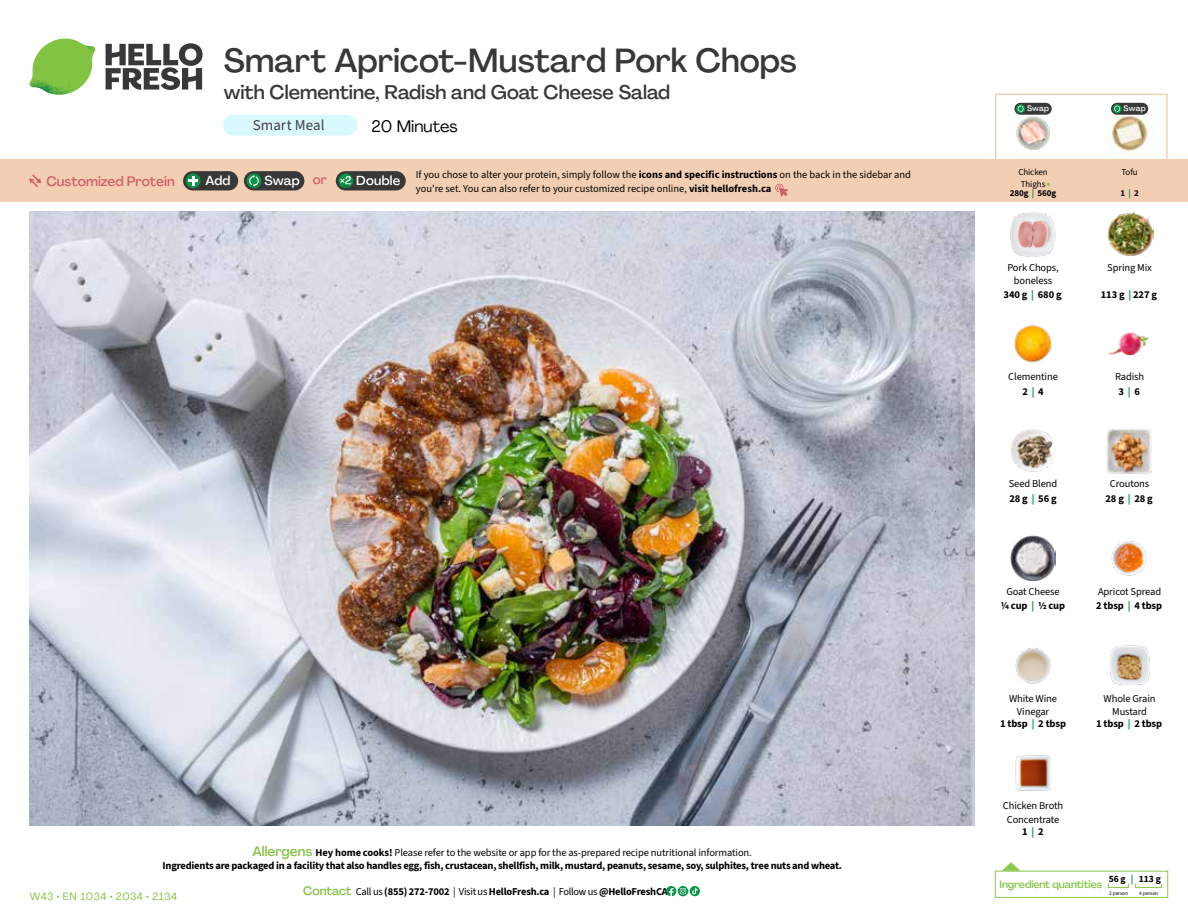
<style>
.page{position:relative;width:1188px;height:918px;background:#fff}
.page>*{position:absolute;margin:0;border:0;box-sizing:border-box;transform-origin:0 0}
.t1{font:500 33px "Agrandir";color:#383839}
.t2{font:500 19.5px "Agrandir";color:#383839}
.t3{font:16.5px "Agrandir";color:#000}
.t4{font:15px "Source Sans 3";color:#414042}
.t5{font:500 13.5px "Agrandir";color:#d15f6a}
.t6{font:500 12.9px "Agrandir";letter-spacing:.015em;color:#fff}
.t7{font:700 10.5px/13.5px "Source Sans 3";letter-spacing:-.02em;color:#000;text-align:center}
.t8{font:10.5px/13.5px "Source Sans 3";letter-spacing:-.01em;color:#000;text-align:center}
.t9{font:500 10.5px "Agrandir";letter-spacing:-.01em;color:#82c341}
.t10{font:10.5px "Agrandir";letter-spacing:.05em;color:#82c341}
.t11{font:700 9.6px "Source Sans 3";color:#000}
.t12{font:9px/11.6px "Source Sans 3";letter-spacing:-.01em;color:#000}
.t13{font:700 9px "Source Sans 3";letter-spacing:-.01em;color:#000}
.t14{font:500 7.95px "Agrandir";letter-spacing:.01em;color:#fff}
.t15{font:5.25px "Source Sans 3";letter-spacing:-.01em;color:#000}
.s1{color:#d15f6a}
.s2{font-weight:700}
.s3{font-family:"Agrandir";font-weight:500;font-size:13.5px;color:#82c341}
.s4{font-weight:400}
.s5{font-family:"Agrandir";font-weight:500;font-size:12px;color:#82c341}
.s6{color:#0b9446}
.s7{font-weight:700;color:#0b9446}
</style>
<div class="page">
<svg style="left:106px;top:43px;width:97px;height:47px"></svg>
<svg style="left:34px;top:39px;width:59px;height:38px"></svg>
<img style="left:65px;top:39px;width:30px;height:25px">
<img style="left:33px;top:60px;width:56px;height:10px">
<img style="left:29px;top:64px;width:58px;height:31px">
<img style="left:64px;top:70px;width:25px;height:24px">
<img style="left:30px;top:211px;width:945px;height:615px">
<svg style="left:690px;top:886px;width:10px;height:10px"></svg>
<svg style="left:666px;top:886px;width:32px;height:10px"></svg>
<svg style="left:1002px;top:862px;width:19px;height:9px"></svg>
<div style="left:995px;top:871px;width:173px;height:27px;border:1px solid #91c84e"></div>
<div style="left:1108px;top:883px;width:21px;height:5px;border:1px solid #91c84e"></div>
<div style="left:1135px;top:883px;width:27px;height:5px;border:1px solid #91c84e"></div>
<img style="left:1014px;top:325px;width:38px;height:38px">
<img style="left:1108px;top:332px;width:41px;height:24px">
<img style="left:1011px;top:429px;width:43px;height:43px">
<img style="left:1106px;top:429px;width:46px;height:45px">
<img style="left:1011px;top:536px;width:45px;height:45px">
<img style="left:1111px;top:541px;width:36px;height:35px">
<img style="left:1015px;top:648px;width:36px;height:36px">
<img style="left:1015px;top:755px;width:36px;height:36px">
<img style="left:1108px;top:211px;width:45px;height:46px">
<img style="left:1010px;top:212px;width:45px;height:45px">
<img style="left:1109px;top:645px;width:41px;height:41px">
<div style="left:0;top:160px;width:1188px;height:42px;background:#f2cfb3"></div>
<svg style="left:29px;top:174px;width:12px;height:13px"></svg>
<div style="left:336px;top:171px;width:70px;height:19px;background:#383839;border-radius:10px"></div>
<svg style="left:338px;top:173px;width:15px;height:15px"></svg>
<div style="left:341px;top:180px;width:11px;height:11px;background:#000;opacity:.35"></div>
<svg style="left:339px;top:176px;width:12px;height:8px"></svg>
<div style="left:244px;top:171px;width:60px;height:19px;background:#383839;border-radius:10px"></div>
<div style="left:247px;top:173px;width:14px;height:15px;background:#0b9446;border-radius:50%"></div>
<svg style="left:249px;top:175px;width:10px;height:12px"></svg>
<div style="left:183px;top:171px;width:55px;height:19px;background:#383839;border-radius:10px"></div>
<div style="left:186px;top:173px;width:14px;height:15px;background:#0b9446;border-radius:50%"></div>
<svg style="left:188px;top:176px;width:10px;height:10px"></svg>
<svg style="left:775px;top:183px;width:13px;height:14px"></svg>
<div style="left:995px;top:94px;width:173px;height:69px;border:2px solid #f2cfb3"></div>
<img style="left:1107px;top:111px;width:42px;height:43px">
<img style="left:1016px;top:116px;width:34px;height:34px">
<div style="left:1111px;top:103px;width:37px;height:12px;background:#383839;border-radius:6px"></div>
<svg style="left:1113px;top:104px;width:9px;height:9px"></svg>
<svg style="left:1114px;top:105px;width:6px;height:7px"></svg>
<div style="left:1014px;top:103px;width:38px;height:12px;background:#383839;border-radius:6px"></div>
<svg style="left:1016px;top:104px;width:9px;height:9px"></svg>
<svg style="left:1018px;top:105px;width:6px;height:7px"></svg>
<div style="left:223px;top:115px;width:134px;height:21px;background:#daf9ff;border-radius:10px"></div>
<h1 class="t1" style="left:224px;top:40px;width:575px">Smart Apricot-Mustard Pork Chops</h1>
<h2 class="t2" style="left:224px;top:80px;width:448px">with Clementine, Radish and Goat Cheese Salad</h2>
<h3 class="t3" style="left:372px;top:116px;width:88px">20 Minutes</h3>
<h3 class="t4" style="left:253px;top:115px;width:73px">Smart Meal</h3>
<p class="t5" style="left:46px;top:173px;width:130px">Customized Protein</p>
<p class="t6" style="left:205px;top:172px;width:27px">Add</p>
<p class="t6" style="left:264px;top:172px;width:64px">Swap <span class="s1">or</span></p>
<p class="t6" style="left:356px;top:172px;width:45px">Double</p>
<p class="t8" style="left:416px;top:168px;width:497px;text-align:left">If you chose to alter your protein, simply follow the <span class="s2">icons and specific instructions</span> on the back in the sidebar and you're set. You can also refer to your customized recipe online, <span class="s2">visit hellofresh.ca</span></p>
<p class="t7" style="left:163px;top:845px;width:681px"><span class="s3">Allergens</span> Hey home cooks! <span class="s4">Please refer to the website or app for the as-prepared recipe nutritional information.<br></span>Ingredients are packaged in a facility that also handles egg, fish, crustacean, shellfish, milk, mustard, peanuts, sesame, soy, sulphites, tree nuts and wheat.</p>
<p class="t10" style="left:30px;top:890px;width:149px">W43 • EN 1034 • 2034 • 2134</p>
<p class="t7" style="left:303px;top:885px;width:366px"><span class="s5">Contact</span> <span class="s4">Call us</span> (855) 272-7002 <span class="s4">| Visit us</span> HelloFresh.ca <span class="s4">| Follow us</span> @HelloFreshCA</p>
<p class="t14" style="left:1027px;top:104px;width:24px">Swap</p>
<p class="t14" style="left:1124px;top:104px;width:24px">Swap</p>
<p class="t12" style="left:1018px;top:166px;width:31px">Chicken<br>Thighs</p>
<p class="t13" style="left:1010px;top:187px;width:48px">280g <span class="s6">|</span> 560g</p>
<p class="t8" style="left:1004px;top:261px;width:60px">Pork Chops, boneless<br><span class="s2">340 g</span> <span class="s7">|</span> <span class="s2">680 g</span></p>
<p class="t12" style="left:1121px;top:166px;width:18px">Tofu</p>
<p class="t13" style="left:1120px;top:187px;width:20px">1 <span class="s6">|</span> 2</p>
<p class="t8" style="left:1107px;top:261px;width:46px">Spring Mix</p>
<p class="t7" style="left:1101px;top:288px;width:58px">113 g <span class="s6">|</span> 227 g</p>
<p class="t8" style="left:1008px;top:369px;width:51px;line-height:14.9px">Clementine<br><span class="s2">2</span> <span class="s7">|</span> <span class="s2">4</span></p>
<p class="t8" style="left:1115px;top:369px;width:31px;line-height:14.9px">Radish<br><span class="s2">3</span> <span class="s7">|</span> <span class="s2">6</span></p>
<p class="t8" style="left:1009px;top:476px;width:50px;line-height:14.9px;text-align:left">Seed Blend<br><span class="s2">28 g</span> <span class="s7">|</span> <span class="s2">56 g</span></p>
<p class="t8" style="left:1106px;top:476px;width:49px;line-height:14.9px">Croutons<br><span class="s2">28 g</span> <span class="s7">|</span> <span class="s2">28 g</span></p>
<p class="t7" style="left:1000px;top:584px;width:66px;line-height:14.9px"><span class="s4">Goat Cheese<br></span>1/4 cup <span class="s6">|</span> 1/2 cup</p>
<p class="t8" style="left:1096px;top:584px;width:67px;line-height:14.9px;text-align:left">Apricot Spread<br><span class="s2">2 tbsp</span> <span class="s7">|</span> <span class="s2">4 tbsp</span></p>
<p class="t8" style="left:1009px;top:692px;width:50px">White Wine<br>Vinegar</p>
<p class="t7" style="left:1000px;top:717px;width:67px">1 tbsp <span class="s6">|</span> 2 tbsp</p>
<p class="t8" style="left:1003px;top:799px;width:62px">Chicken Broth<br>Concentrate</p>
<p class="t7" style="left:1022px;top:824px;width:23px">1 <span class="s6">|</span> 2</p>
<p class="t8" style="left:1104px;top:692px;width:54px">Whole Grain<br>Mustard</p>
<p class="t7" style="left:1096px;top:717px;width:67px">1 tbsp <span class="s6">|</span> 2 tbsp</p>
<p class="t11" style="left:1109px;top:872px;width:54px">56 g <span class="s6">|</span> 113 g</p>
<p class="t15" style="left:1109px;top:890px;width:20px">2 person</p>
<p class="t15" style="left:1139px;top:890px;width:20px">4 person</p>
<p class="t9" style="left:1000px;top:878px;width:104px">Ingredient quantities</p>
</div>
